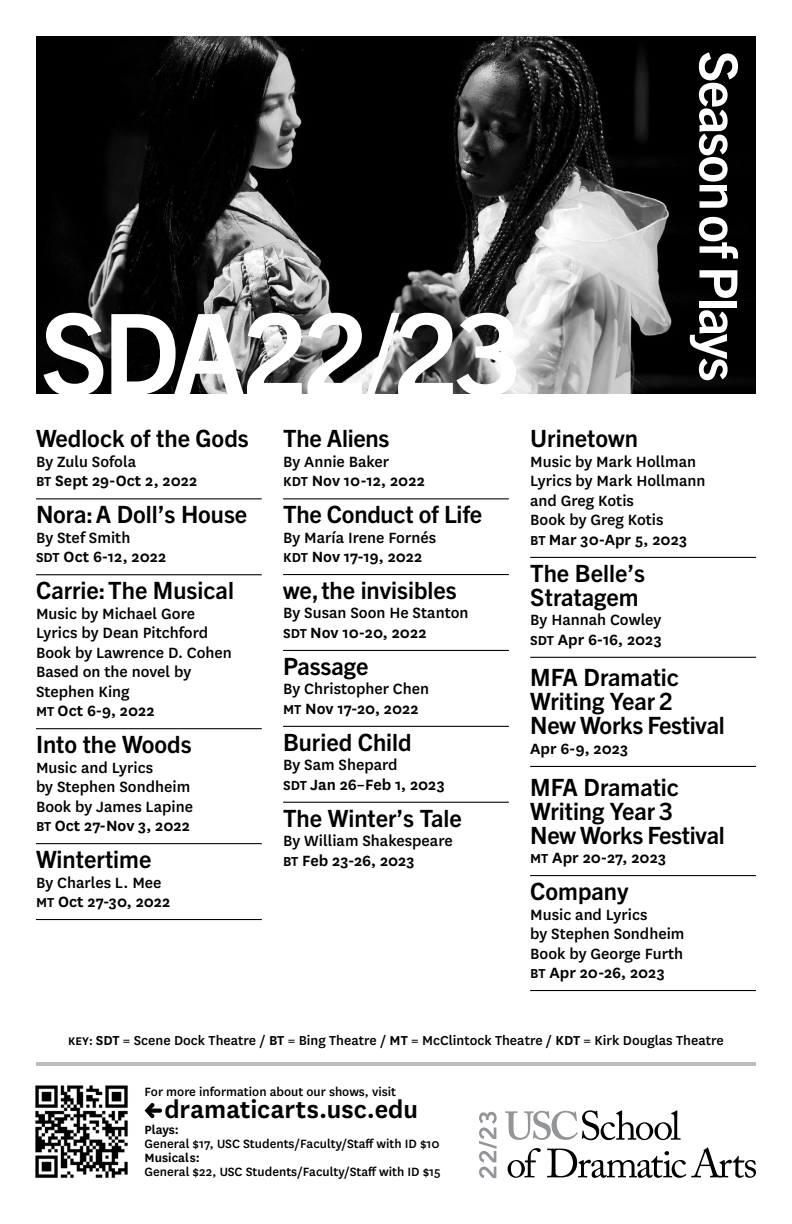
<style>
.page{position:relative;width:792px;height:1224px;background:#fff}
.page>*{position:absolute;margin:0;border:0;box-sizing:border-box;transform-origin:0 0}
.t1{font:700 112.8px "Trade Gothic Next LT Pro";letter-spacing:-.04em;color:#fff}
.t2{font:700 52.8px "Trade Gothic Next LT Pro";letter-spacing:-.035em;color:#fff}
.t3{font:600 28px "National";color:#000}
.t4{font:700 23.8px/24px "Trade Gothic Next LT Pro";color:#000}
.t5{font:500 17.4px/19.6px "National";color:#000}
.t6{font:600 17.4px/19.6px "National";color:#000}
.t7{font:500 15.2px "National";color:#000}
.t8{font:500 14px "National";color:#000}
.t9{font:600 14px "National";color:#000}
.s1{font-weight:500}
.s2{font-size:15.2px}
.s3{font-weight:600;font-size:15.2px}
.s4{font-weight:600}
.s5{font-weight:600;font-size:13px}
</style>
<div class="page">
<img style="left:36px;top:36px;width:720px;height:358px">
<hr style="left:36px;top:1062px;width:720px;height:4px;background:#bcbec0">
<hr style="left:36px;top:498px;width:226px;height:1px;background:#000">
<hr style="left:36px;top:574px;width:226px;height:1px;background:#000">
<hr style="left:36px;top:728px;width:226px;height:1px;background:#000">
<hr style="left:36px;top:843px;width:226px;height:1px;background:#000">
<hr style="left:36px;top:919px;width:226px;height:1px;background:#000">
<hr style="left:283px;top:498px;width:226px;height:1px;background:#000">
<hr style="left:283px;top:574px;width:226px;height:1px;background:#000">
<hr style="left:283px;top:650px;width:226px;height:1px;background:#000">
<hr style="left:283px;top:726px;width:226px;height:1px;background:#000">
<hr style="left:283px;top:802px;width:226px;height:1px;background:#000">
<hr style="left:530px;top:557px;width:226px;height:1px;background:#000">
<hr style="left:530px;top:657px;width:226px;height:1px;background:#000">
<hr style="left:530px;top:766px;width:226px;height:1px;background:#000">
<hr style="left:530px;top:875px;width:226px;height:1px;background:#000">
<hr style="left:530px;top:990px;width:226px;height:1px;background:#000">
<svg style="left:145px;top:1103px;width:17px;height:15px"></svg>
<img style="left:35px;top:1085px;width:93px;height:93px">
<svg style="left:505px;top:1110px;width:176px;height:30px"></svg>
<svg style="left:508px;top:1148px;width:33px;height:30px"></svg>
<svg style="left:547px;top:1147px;width:209px;height:31px"></svg>
<svg style="left:479px;top:1112px;width:18px;height:66px"></svg>
<h1 class="t1" style="left:40px;top:275px;width:482px">SDA22/23</h1>
<h3 class="t4" style="left:36px;top:425px;width:214px">Wedlock of the Gods</h3>
<p class="t6" style="left:36px;top:451px;width:163px"><span class="s1">By Zulu Sofola<br></span><span class="s2">BT</span> Sept 29-Oct 2, 2022</p>
<h3 class="t4" style="left:36px;top:501px;width:213px">Nora: A Doll’s House</h3>
<p class="t6" style="left:36px;top:527px;width:132px"><span class="s1">By Stef Smith<br></span><span class="s2">SDT</span> Oct 6-12, 2022</p>
<h3 class="t4" style="left:36px;top:577px;width:200px">Carrie: The Musical</h3>
<p class="t5" style="left:36px;top:603px;width:197px">Music by Michael Gore<br>Lyrics by Dean Pitchford<br>Book by Lawrence D. Cohen<br>Based on the novel by<br>Stephen King<br><span class="s3">MT</span> <span class="s4">Oct 6-9, 2022</span></p>
<h3 class="t4" style="left:36px;top:731px;width:157px">Into the Woods</h3>
<p class="t5" style="left:36px;top:756px;width:159px">Music and Lyrics<br>by Stephen Sondheim<br>Book by James Lapine<br><span class="s3">BT</span> <span class="s4">Oct 27-Nov 3, 2022</span></p>
<h3 class="t4" style="left:36px;top:846px;width:117px">Wintertime</h3>
<p class="t5" style="left:36px;top:871px;width:136px">By Charles L. Mee<br><span class="s3">MT</span> <span class="s4">Oct 27-30, 2022</span></p>
<h3 class="t4" style="left:283px;top:425px;width:108px">The Aliens</h3>
<p class="t6" style="left:283px;top:451px;width:143px"><span class="s1">By Annie Baker<br></span><span class="s2">KDT</span> Nov 10-12, 2022</p>
<h3 class="t4" style="left:283px;top:501px;width:201px">The Conduct of Life</h3>
<p class="t5" style="left:283px;top:526px;width:155px">By María Irene Fornés<br><span class="s3">KDT</span> <span class="s4">Nov 17-19, 2022</span></p>
<h3 class="t4" style="left:283px;top:577px;width:175px">we, the invisibles</h3>
<p class="t5" style="left:283px;top:602px;width:187px">By Susan Soon He Stanton<br><span class="s3">SDT</span> <span class="s4">Nov 10-20, 2022</span></p>
<h3 class="t4" style="left:283px;top:653px;width:87px">Passage</h3>
<p class="t5" style="left:283px;top:678px;width:148px">By Christopher Chen<br><span class="s3">MT</span> <span class="s4">Nov 17-20, 2022</span></p>
<h3 class="t4" style="left:283px;top:728px;width:130px">Buried Child</h3>
<p class="t6" style="left:283px;top:754px;width:163px"><span class="s1">By Sam Shepard<br></span><span class="s2">SDT</span> Jan 26–Feb 1, 2023</p>
<h3 class="t4" style="left:283px;top:804px;width:180px">The Winter’s Tale</h3>
<p class="t5" style="left:283px;top:830px;width:171px">By William Shakespeare<br><span class="s3">BT</span> <span class="s4">Feb 23-26, 2023</span></p>
<h2 class="t2" style="left:755px;top:51px;width:332px;rotate:90deg">Season of Plays</h2>
<h3 class="t4" style="left:530px;top:425px;width:109px">Urinetown</h3>
<p class="t5" style="left:530px;top:451px;width:177px">Music by Mark Hollman<br>Lyrics by Mark Hollmann and Greg Kotis<br>Book by Greg Kotis<br><span class="s3">BT</span> <span class="s4">Mar 30-Apr 5, 2023</span></p>
<h3 class="t4" style="left:530px;top:560px;width:116px">The Belle’s<br>Stratagem</h3>
<p class="t5" style="left:530px;top:609px;width:133px">By Hannah Cowley<br><span class="s3">SDT</span> <span class="s4">Apr 6-16, 2023</span></p>
<h3 class="t4" style="left:530px;top:664px;width:196px">MFA Dramatic<br>Writing Year 2<br>New Works Festival</h3>
<p class="t6" style="left:530px;top:738px;width:100px">Apr 6-9, 2023</p>
<h3 class="t4" style="left:530px;top:773px;width:196px">MFA Dramatic<br>Writing Year 3<br>New Works Festival</h3>
<p class="t6" style="left:530px;top:847px;width:137px"><span class="s2">MT</span> Apr 20-27, 2023</p>
<h3 class="t4" style="left:530px;top:878px;width:100px">Company</h3>
<p class="t5" style="left:530px;top:903px;width:156px">Music and Lyrics<br>by Stephen Sondheim<br>Book by George Furth<br><span class="s3">BT</span> <span class="s4">Apr 20-26, 2023</span></p>
<p class="t7" style="left:68px;top:1030px;width:657px"><span class="s5">KEY:</span> <span class="s4">SDT</span> = Scene Dock Theatre / <span class="s4">BT</span> = Bing Theatre / <span class="s4">MT</span> = McClintock Theatre / <span class="s4">KDT</span> = Kirk Douglas Theatre</p>
<p class="t8" style="left:145px;top:1082px;width:253px">For more information about our shows, visit</p>
<h3 class="t3" style="left:164px;top:1090px;width:255px">dramaticarts.usc.edu</h3>
<p class="t9" style="left:145px;top:1120px;width:36px">Plays:</p>
<p class="t8" style="left:145px;top:1134px;width:297px">General $17, USC Students/Faculty/Staff with ID $10</p>
<p class="t9" style="left:145px;top:1148px;width:57px">Musicals:</p>
<p class="t8" style="left:145px;top:1162px;width:298px">General $22, USC Students/Faculty/Staff with ID $15</p>
</div>
